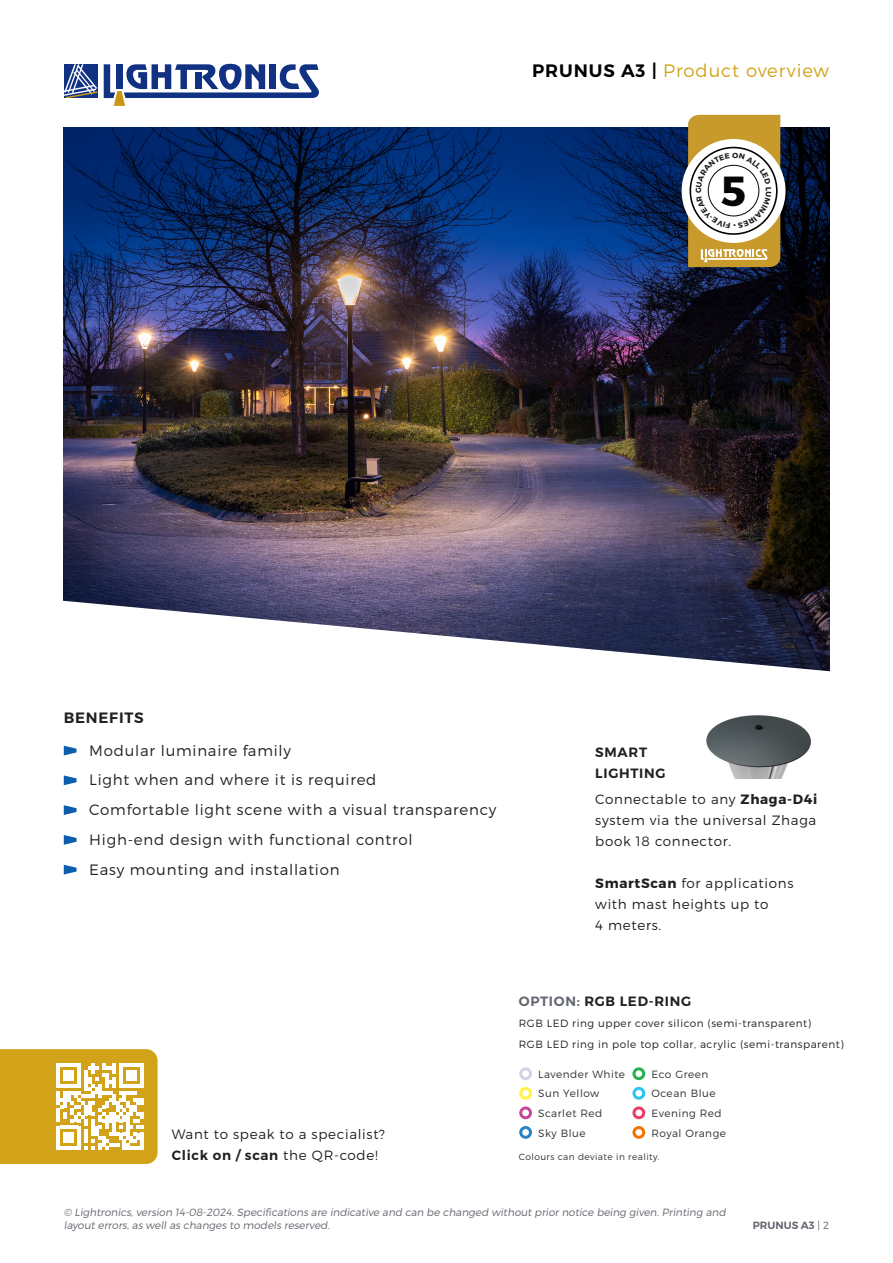
<style>
.page{position:relative;width:893px;height:1263px;background:#fff}
.page>*{position:absolute;margin:0;border:0;box-sizing:border-box;transform-origin:0 0}
.t1{font:42px "Trueno Bd";color:#040503}
.Basisalinea{font:18px "Trueno Lt";letter-spacing:.05em;color:#d2a318}
.Basisalinea-2{font:15px "Trueno Lt";letter-spacing:.05em;color:#231f20}
.t2{font:15px "Trueno S Bd";letter-spacing:.05em;color:#231f20}
.t3{font:13.5px/21px "Trueno Lt";letter-spacing:.05em;color:#231f20;text-align:justify}
.t4{font:13.5px/21px "Trueno S Bd";letter-spacing:.05em;color:#231f20}
.t5{font:10.5px/12.6px "Trueno Lt It";color:#63676f}
.t6{font:10.5px "Trueno Lt";letter-spacing:.05em;color:#231f20}
.Tabel_Basis{font:10.5px "Trueno Lt";letter-spacing:.05em;color:#312f30}
.t7{font:10.5px "Trueno S Bd";color:#63676f}
.Tabel_Basis-2{font:9px "Trueno Lt";letter-spacing:.05em;color:#312f30}
.t8{font:7.65px "Trueno Bd";color:#1a1a18}
.s1{font-family:"Trueno S Bd";color:#000001}
.s2{font-family:"Trueno Bd"}
.s3{font-family:"Trueno Lt"}
.s4{color:#63676f}
</style>
<div class="page">
<img style="left:64px;top:128px;width:765px;height:467px">
<svg style="left:63px;top:595px;width:767px;height:544px"></svg>
<img style="left:700px;top:711px;width:119px;height:67px">
<svg style="left:64px;top:64px;width:33px;height:34px"></svg>
<svg style="left:104px;top:64px;width:215px;height:42px"></svg>
<svg style="left:0;top:1049px;width:158px;height:115px"></svg>
<div style="left:632px;top:1067px;width:13px;height:13px;border:3px solid #23b24b;border-radius:50%"></div>
<div style="left:632px;top:1087px;width:13px;height:13px;border:3px solid #2bc4f3;border-radius:50%"></div>
<div style="left:632px;top:1106px;width:13px;height:13px;border:3px solid #ef3b66;border-radius:50%"></div>
<div style="left:632px;top:1126px;width:13px;height:13px;border:3px solid #f07201;border-radius:50%"></div>
<div style="left:519px;top:1067px;width:13px;height:13px;border:3px solid #d4d2e7;border-radius:50%"></div>
<div style="left:519px;top:1087px;width:13px;height:13px;border:3px solid #fff343;border-radius:50%"></div>
<div style="left:519px;top:1106px;width:13px;height:13px;border:3px solid #c5499b;border-radius:50%"></div>
<div style="left:519px;top:1126px;width:13px;height:13px;border:3px solid #2783c5;border-radius:50%"></div>
<svg style="left:64px;top:835px;width:13px;height:10px"></svg>
<svg style="left:64px;top:746px;width:13px;height:9px"></svg>
<svg style="left:64px;top:805px;width:13px;height:10px"></svg>
<svg style="left:64px;top:865px;width:13px;height:9px"></svg>
<svg style="left:64px;top:775px;width:13px;height:10px"></svg>
<div style="left:682px;top:139px;width:103px;height:104px;background:#fff;border-radius:50%"></div>
<svg style="left:688px;top:115px;width:92px;height:152px"></svg>
<p class="Basisalinea" style="left:532px;top:60px;width:298px"><span class="s1">PRUNUS A3 |</span> Product overview</p>
<p class="t8" style="left:694px;top:193px;width:7px;rotate:-90deg">G</p>
<p class="t1" style="left:721px;top:165px;width:26px">5</p>
<p class="t2" style="left:64px;top:708px;width:81px">BENEFITS</p>
<p class="Basisalinea-2" style="left:89px;top:741px;width:203px">Modular luminaire family</p>
<p class="Basisalinea-2" style="left:89px;top:771px;width:289px">Light when and where it is required</p>
<p class="Basisalinea-2" style="left:89px;top:801px;width:409px">Comfortable light scene with a visual transparency</p>
<p class="Basisalinea-2" style="left:89px;top:830px;width:325px">High-end design with functional control</p>
<p class="Basisalinea-2" style="left:89px;top:860px;width:252px">Easy mounting and installation</p>
<p class="t4" style="left:595px;top:742px;width:72px">SMART<br>LIGHTING</p>
<p class="t3" style="left:595px;top:788px;width:223px">Connectable to any <span class="s2">Zhaga-D4i </span>system via the universal Zhaga book 18 connector.</p>
<p class="t3" style="left:595px;top:872px;width:200px"><span class="s2">SmartScan</span> for applications with mast heights up to</p>
<p class="t3" style="left:595px;top:914px;width:67px">4 meters.</p>
<p class="t3" style="left:172px;top:1123px;width:215px">Want to speak to a specialist?</p>
<p class="t4" style="left:172px;top:1144px;width:207px">Click on / scan <span class="s3">the QR-code!</span></p>
<p class="t4" style="left:519px;top:991px;width:174px"><span class="s4">OPTION:</span> RGB LED-RING</p>
<p class="t6" style="left:519px;top:1017px;width:294px">RGB LED ring upper cover silicon (semi-transparent)</p>
<p class="t6" style="left:519px;top:1038px;width:326px">RGB LED ring in pole top collar, acrylic (semi-transparent)</p>
<p class="Tabel_Basis" style="left:538px;top:1067px;width:88px">Lavender White</p>
<p class="Tabel_Basis" style="left:538px;top:1087px;width:63px">Sun Yellow</p>
<p class="Tabel_Basis" style="left:538px;top:1107px;width:66px">Scarlet Red</p>
<p class="Tabel_Basis" style="left:538px;top:1127px;width:49px">Sky Blue</p>
<p class="Tabel_Basis" style="left:651px;top:1067px;width:59px">Eco Green</p>
<p class="Tabel_Basis" style="left:651px;top:1087px;width:66px">Ocean Blue</p>
<p class="Tabel_Basis" style="left:651px;top:1107px;width:72px">Evening Red</p>
<p class="Tabel_Basis" style="left:651px;top:1127px;width:76px">Royal Orange</p>
<p class="Tabel_Basis-2" style="left:519px;top:1151px;width:142px">Colours can deviate in reality.</p>
<p class="t5" style="left:64px;top:1206px;width:663px">© Lightronics, version 14-08-2024. Specifications are indicative and can be changed without prior notice being given. Printing and layout errors, as well as changes to models reserved.</p>
<p class="t7" style="left:753px;top:1219px;width:78px">PRUNUS A3 <span class="s3">| 2</span></p>
</div>
